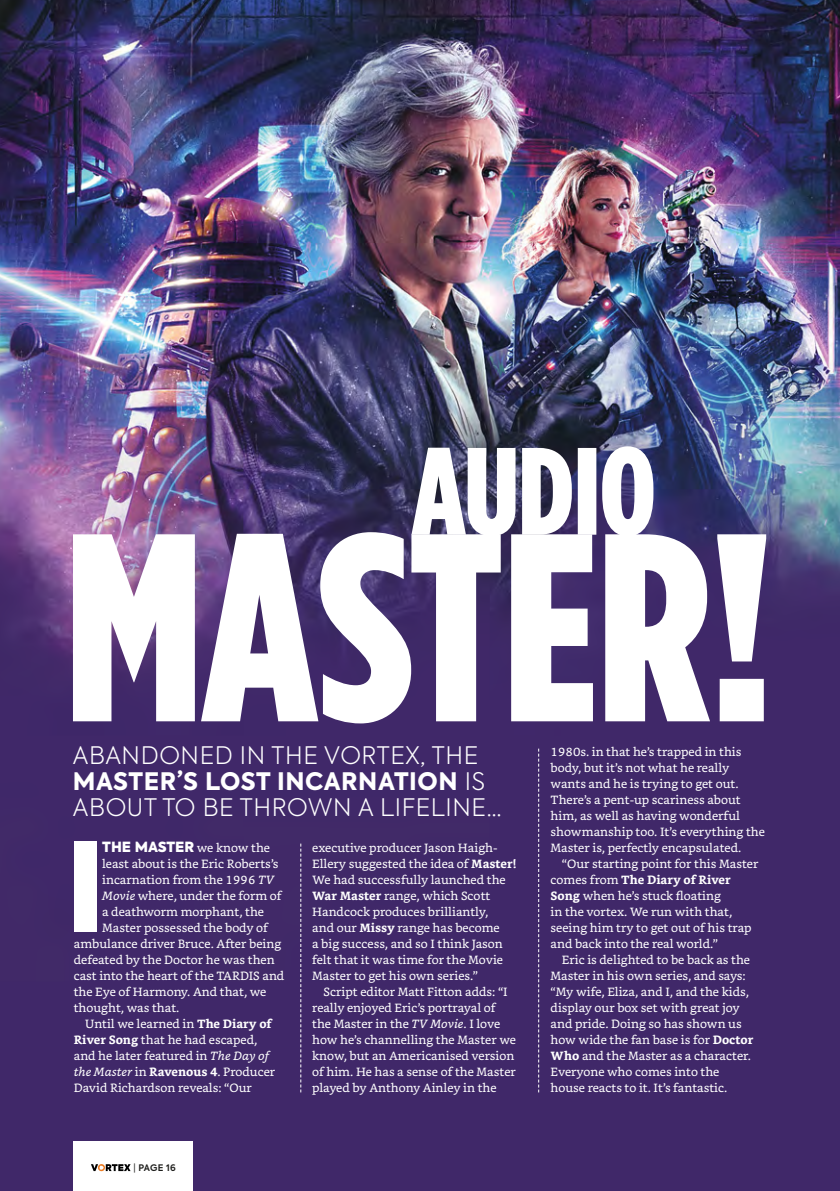
<style>
.page{position:relative;width:840px;height:1191px;background:#fff}
.page>*{position:absolute;margin:0;border:0;box-sizing:border-box;transform-origin:0 0}
.t1{font:300 24px/26px "Axiforma";letter-spacing:.025em;color:#fff}
.t2{font:900 14px "Axiforma";color:#fff}
.t3{font:12px/16px "Bookerly";color:#fff}
.t4{font:600 9px "Axiforma";letter-spacing:.015em;color:#1d1d1b}
.s1{font-weight:800}
.s2{font-family:"Bookerly";font-weight:400;font-size:12px}
.s3{font-style:italic}
.s4{font-weight:700}
.s5{font-weight:400}
</style>
<div class="page">
<img style="left:0;top:0;width:839px;height:1191px">
<div style="left:74px;top:841px;width:22px;height:90px;background:#fff"></div>
<svg style="left:73px;top:532px;width:692px;height:191px"></svg>
<svg style="left:411px;top:446px;width:242px;height:90px"></svg>
<div style="left:74px;top:1141px;width:119px;height:50px;background:#fff"></div>
<svg style="left:91px;top:1164px;width:39px;height:7px"></svg>
<svg style="left:538px;top:748px;width:1px;height:344px"></svg>
<svg style="left:300px;top:843px;width:1px;height:249px"></svg>
<p class="t1" style="left:73px;top:742px;width:430px">ABANDONED IN THE VORTEX, THE<br><span class="s1">MASTER’S LOST INCARNATION</span> IS<br>ABOUT TO BE THROWN A LIFELINE…</p>
<p class="t2" style="left:102px;top:837px;width:169px">THE MASTER <span class="s2">we know the</span></p>
<p class="t3" style="left:102px;top:856px;width:178px">least about is the Eric Roberts’s</p>
<p class="t3" style="left:102px;top:872px;width:173px">incarnation from the 1996 <span class="s3">TV</span></p>
<p class="t3" style="left:102px;top:888px;width:181px"><span class="s3">Movie</span> where, under the form of</p>
<p class="t3" style="left:102px;top:904px;width:163px">a deathworm morphant, the</p>
<p class="t3" style="left:102px;top:920px;width:167px">Master possessed the body of</p>
<p class="t3" style="left:74px;top:936px;width:209px">ambulance driver Bruce. After being</p>
<p class="t3" style="left:74px;top:952px;width:202px">defeated by the Doctor he was then</p>
<p class="t3" style="left:74px;top:968px;width:212px">cast into the heart of the TARDIS and</p>
<p class="t3" style="left:74px;top:984px;width:194px">the Eye of Harmony. And that, we</p>
<p class="t3" style="left:74px;top:1000px;width:107px">thought, was that.</p>
<p class="t3" style="left:74px;top:1016px;width:203px;text-indent:11px">Until we learned in <span class="s4">The Diary of<br>River Song</span> that he had escaped, and he later featured in <span class="s3">The Day of the Master</span> in <span class="s4">Ravenous 4</span>. Producer<br>David Richardson reveals: “Our</p>
<p class="t4" style="left:133px;top:1161px;width:44px"><span class="s5">|</span> PAGE 16</p>
<p class="t3" style="left:312px;top:840px;width:206px">executive producer Jason Haigh-<br>Ellery suggested the idea of <span class="s4">Master!<br></span>We had successfully launched the<br><span class="s4">War Master</span> range, which Scott<br>Handcock produces brilliantly,<br>and our <span class="s4">Missy</span> range has become<br>a big success, and so I think Jason felt that it was time for the Movie<br>Master to get his own series.”</p>
<p class="t3" style="left:312px;top:984px;width:205px;text-indent:11px">Script editor Matt Fitton adds: “I really enjoyed Eric’s portrayal of the Master in the <span class="s3">TV Movie</span>. I love how he’s channelling the Master we know, but an Americanised version of him. He has a sense of the Master played by Anthony Ainley in the</p>
<p class="t3" style="left:550px;top:744px;width:216px">1980s. in that he’s trapped in this body, but it’s not what he really wants and he is trying to get out.<br>There’s a pent-up scariness about him, as well as having wonderful showmanship too. It’s everything the Master is, perfectly encapsulated.</p>
<p class="t3" style="left:550px;top:856px;width:209px;text-indent:11px">“Our starting point for this Master comes from <span class="s4">The Diary of River<br>Song</span> when he’s stuck floating<br>in the vortex. We run with that, seeing him try to get out of his trap and back into the real world.”</p>
<p class="t3" style="left:550px;top:952px;width:204px;text-indent:11px">Eric is delighted to be back as the<br>Master in his own series, and says: “My wife, Eliza, and I, and the kids, display our box set with great joy and pride. Doing so has shown us how wide the fan base is for <span class="s4">Doctor<br>Who</span> and the Master as a character.<br>Everyone who comes into the house reacts to it. It’s fantastic.</p>
</div>
